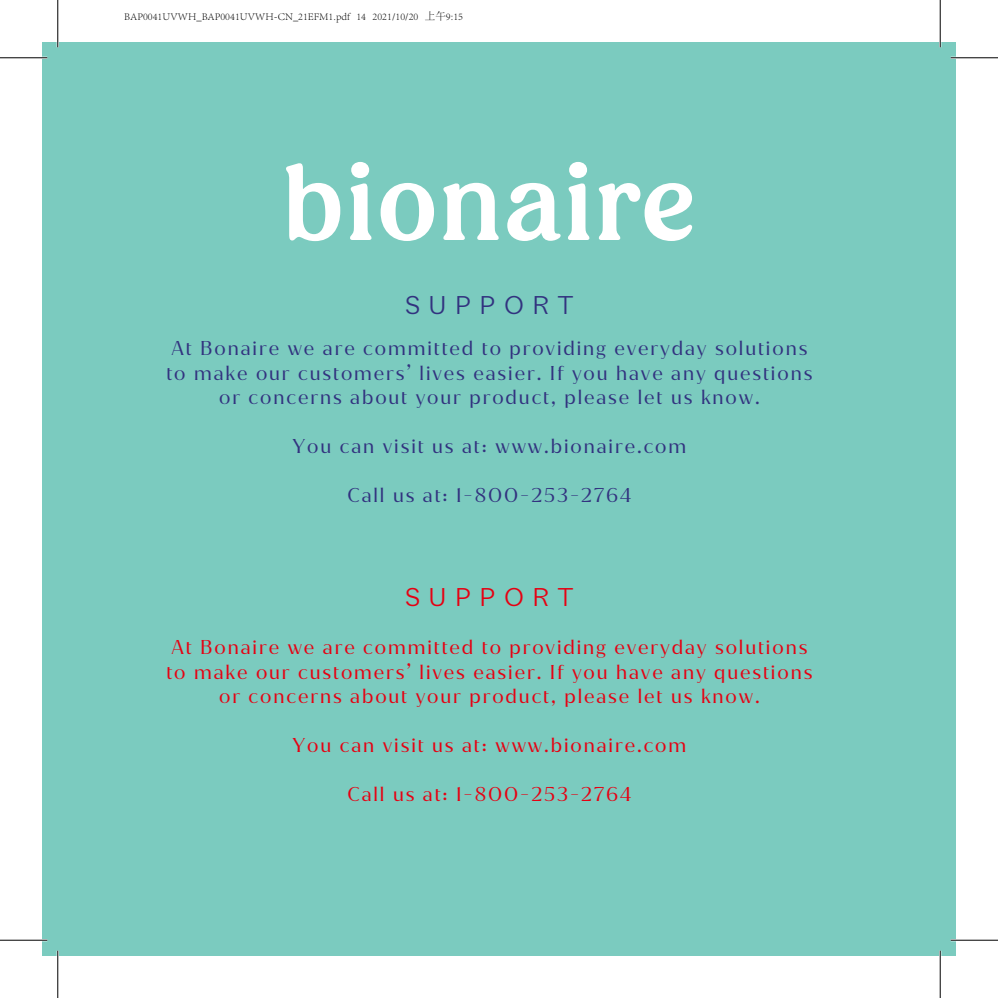
<style>
.page{position:relative;width:998px;height:998px;background:#fff}
.page>*{position:absolute;margin:0;border:0;box-sizing:border-box;transform-origin:0 0}
.t1{font:300 28px "Macklin Sans";letter-spacing:.3em;color:#32327f}
.t2{font:300 28px "Macklin Sans";letter-spacing:.3em;color:#e60012}
.t3{font:19.25px/24.5px "Jazmin";letter-spacing:.1em;color:#32327f;text-align:center}
.t4{font:19.25px/24.5px "Jazmin";letter-spacing:.1em;color:#e60012;text-align:center}
.t5{font:300 10.5px "Adobe Song Std";color:#000}
</style>
<div class="page">
<div style="left:42px;top:42px;width:914px;height:914px;background:#7bcbbf"></div>
<svg style="left:286px;top:163px;width:54px;height:78px"></svg>
<div style="left:351px;top:162px;width:18px;height:16px;background:#fff;border-radius:50%"></div>
<svg style="left:350px;top:183px;width:22px;height:57px"></svg>
<svg style="left:380px;top:183px;width:54px;height:58px"></svg>
<svg style="left:443px;top:183px;width:56px;height:57px"></svg>
<svg style="left:507px;top:183px;width:54px;height:58px"></svg>
<div style="left:569px;top:162px;width:18px;height:16px;background:#fff;border-radius:50%"></div>
<svg style="left:568px;top:183px;width:21px;height:57px"></svg>
<svg style="left:598px;top:183px;width:94px;height:58px"></svg>
<hr style="left:0;top:57px;width:47px;height:2px;background:#fff">
<hr style="left:950px;top:57px;width:48px;height:2px;background:#fff">
<hr style="left:0;top:939px;width:47px;height:2px;background:#fff">
<hr style="left:950px;top:939px;width:48px;height:2px;background:#fff">
<hr style="left:57px;top:0;width:2px;height:47px;background:#fff">
<hr style="left:57px;top:950px;width:2px;height:48px;background:#fff">
<hr style="left:939px;top:0;width:2px;height:47px;background:#fff">
<hr style="left:939px;top:950px;width:2px;height:48px;background:#fff">
<hr style="left:0;top:57px;width:47px;height:1px;background:#000">
<hr style="left:950px;top:57px;width:48px;height:1px;background:#000">
<hr style="left:0;top:939px;width:47px;height:1px;background:#000">
<hr style="left:950px;top:939px;width:48px;height:1px;background:#000">
<hr style="left:57px;top:0;width:1px;height:47px;background:#000">
<hr style="left:57px;top:950px;width:1px;height:48px;background:#000">
<hr style="left:939px;top:0;width:1px;height:47px;background:#000">
<hr style="left:939px;top:950px;width:1px;height:48px;background:#000">
<div style="left:413px;top:13px;width:5px;height:8px;border:1px solid #fff;border-radius:50%"></div>
<p class="t5" style="left:124px;top:11px;width:340px">BAP0041UVWH_BAP0041UVWH-CN_21EFM1.pdf 14 2021/10/20 上午9:15</p>
<h1 class="t1" style="left:405px;top:288px;width:170px">SUPPORT</h1>
<p class="t3" style="left:166px;top:336px;width:647px">At Bonaire we are committed to providing everyday solutions to make our customers’ lives easier. If you have any questions or concerns about your product, please let us know.</p>
<p class="t3" style="left:292px;top:434px;width:395px">You can visit us at: www.bionaire.com</p>
<p class="t3" style="left:347px;top:483px;width:285px">Call us at: 1-800-253-2764</p>
<h1 class="t2" style="left:405px;top:581px;width:170px">SUPPORT</h1>
<p class="t4" style="left:166px;top:635px;width:647px">At Bonaire we are committed to providing everyday solutions to make our customers’ lives easier. If you have any questions or concerns about your product, please let us know.</p>
<p class="t4" style="left:292px;top:733px;width:395px">You can visit us at: www.bionaire.com</p>
<p class="t4" style="left:347px;top:782px;width:285px">Call us at: 1-800-253-2764</p>
</div>
